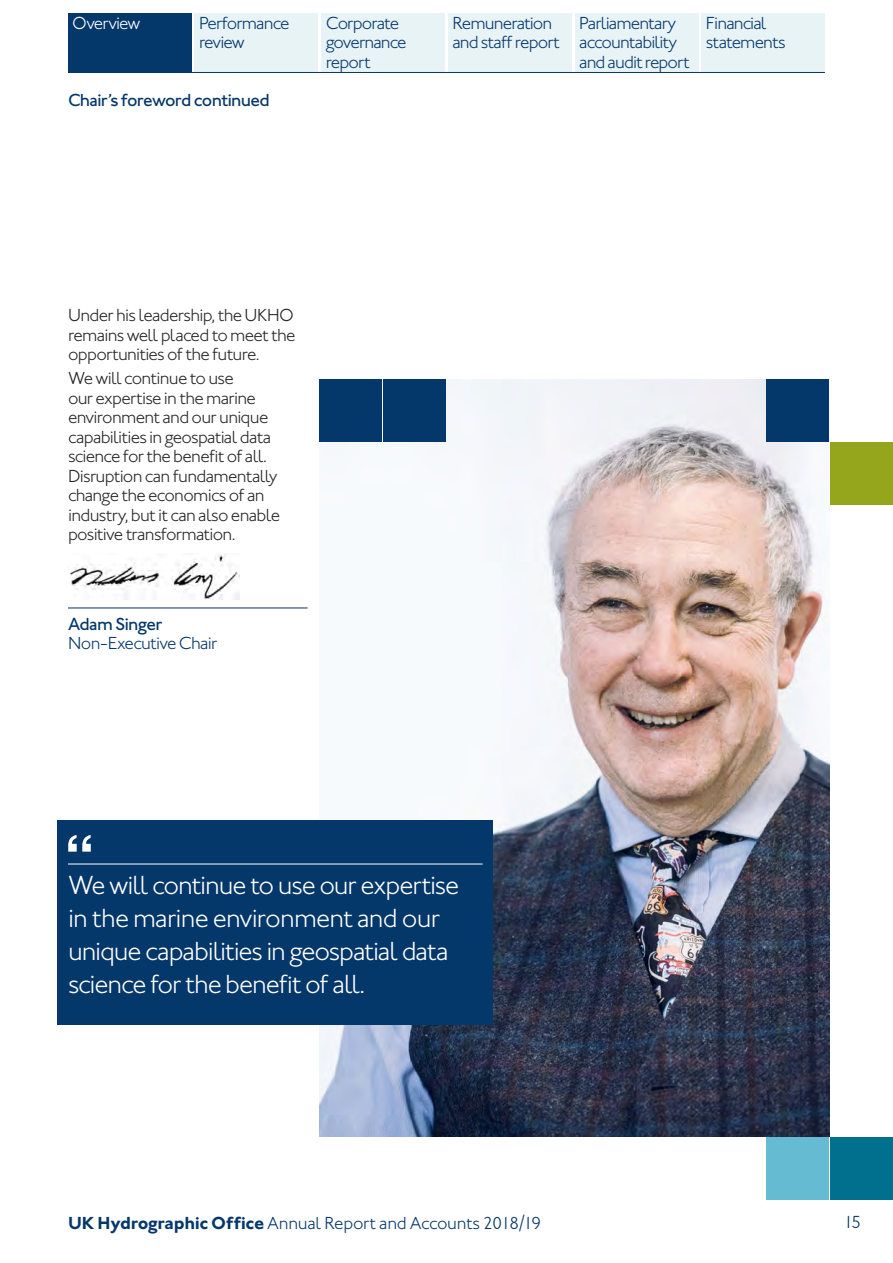
<style>
.page{position:relative;width:893px;height:1263px;background:#fff}
.page>*{position:absolute;margin:0;border:0;box-sizing:border-box;transform-origin:0 0}
.Quote_18_22{font:300 27px/33px "Johnston ITC Std";letter-spacing:-.04em;color:#fff}
.BodyText{font:300 18px/19.5px "Johnston ITC Std";letter-spacing:-.04em;color:#252326;text-align:justify}
.SignOffTitle{font:300 18px/19.2px "Johnston ITC Std";letter-spacing:-.05em;color:#04376a}
.SignOffTitle-2{font:300 18px "Johnston ITC Std";letter-spacing:-.02em;color:#04376a}
.SignOffName{font:500 18px "Johnston ITC Std";letter-spacing:-.035em;color:#04376a}
.t1{font:300 18px "Johnston ITC Std";letter-spacing:-.045em;color:#fff}
.s1{font-weight:700}
</style>
<div class="page">
<img style="left:70px;top:554px;width:169px;height:45px">
<img style="left:319px;top:379px;width:510px;height:758px">
<div style="left:830px;top:442px;width:63px;height:62px;background:#95a61c"></div>
<div style="left:830px;top:1138px;width:63px;height:62px;background:#00708f"></div>
<div style="left:766px;top:1138px;width:63px;height:62px;background:#65bbd2"></div>
<div style="left:766px;top:379px;width:63px;height:62px;background:#04376a"></div>
<div style="left:383px;top:379px;width:63px;height:62px;background:#04376a"></div>
<div style="left:319px;top:379px;width:63px;height:62px;background:#04376a"></div>
<div style="left:57px;top:821px;width:436px;height:204px;background:#04376a"></div>
<hr style="left:68px;top:864px;width:415px;height:1px;background:#fff">
<svg style="left:68px;top:835px;width:23px;height:17px"></svg>
<hr style="left:68px;top:608px;width:240px;height:1px;background:#04376a">
<div style="left:702px;top:13px;width:123px;height:59px;background:#e8f3f6"></div>
<div style="left:575px;top:13px;width:123px;height:59px;background:#e8f3f6"></div>
<div style="left:448px;top:13px;width:123px;height:59px;background:#e8f3f6"></div>
<div style="left:321px;top:13px;width:124px;height:59px;background:#e8f3f6"></div>
<div style="left:195px;top:13px;width:123px;height:59px;background:#e8f3f6"></div>
<div style="left:68px;top:13px;width:123px;height:59px;background:#04376a"></div>
<hr style="left:68px;top:72px;width:757px;height:1px;background:#04376a">
<p class="t1" style="left:72px;top:12px;width:70px">Overview</p>
<p class="SignOffTitle" style="left:199px;top:14px;width:92px">Performance review</p>
<p class="SignOffName" style="left:68px;top:89px;width:203px">Chair’s foreword continued</p>
<p class="SignOffTitle" style="left:326px;top:14px;width:82px">Corporate governance report</p>
<p class="SignOffTitle" style="left:452px;top:14px;width:109px">Remuneration and staff report</p>
<p class="SignOffTitle" style="left:579px;top:14px;width:112px">Parliamentary accountability and audit report</p>
<p class="SignOffTitle" style="left:706px;top:14px;width:81px">Financial statements</p>
<p class="BodyText" style="left:68px;top:306px;width:229px">Under his leadership, the UKHO remains well placed to meet the opportunities of the future.</p>
<p class="BodyText" style="left:68px;top:368px;width:214px;text-align:left">We will continue to use<br>our expertise in the marine environment and our unique capabilities in geospatial data science for the benefit of all.<br>Disruption can fundamentally change the economics of an industry, but it can also enable positive transformation.</p>
<p class="SignOffName" style="left:68px;top:613px;width:96px">Adam Singer</p>
<p class="SignOffTitle" style="left:68px;top:633px;width:151px">Non-Executive Chair</p>
<p class="Quote_18_22" style="left:68px;top:869px;width:393px">We will continue to use our expertise in the marine environment and our unique capabilities in geospatial data science for the benefit of all.</p>
<p class="SignOffTitle-2" style="left:68px;top:1212px;width:475px"><span class="s1">UK Hydrographic Office</span> Annual Report and Accounts 2018/19</p>
<p class="SignOffTitle" style="left:843px;top:1213px;width:19px">15</p>
</div>
